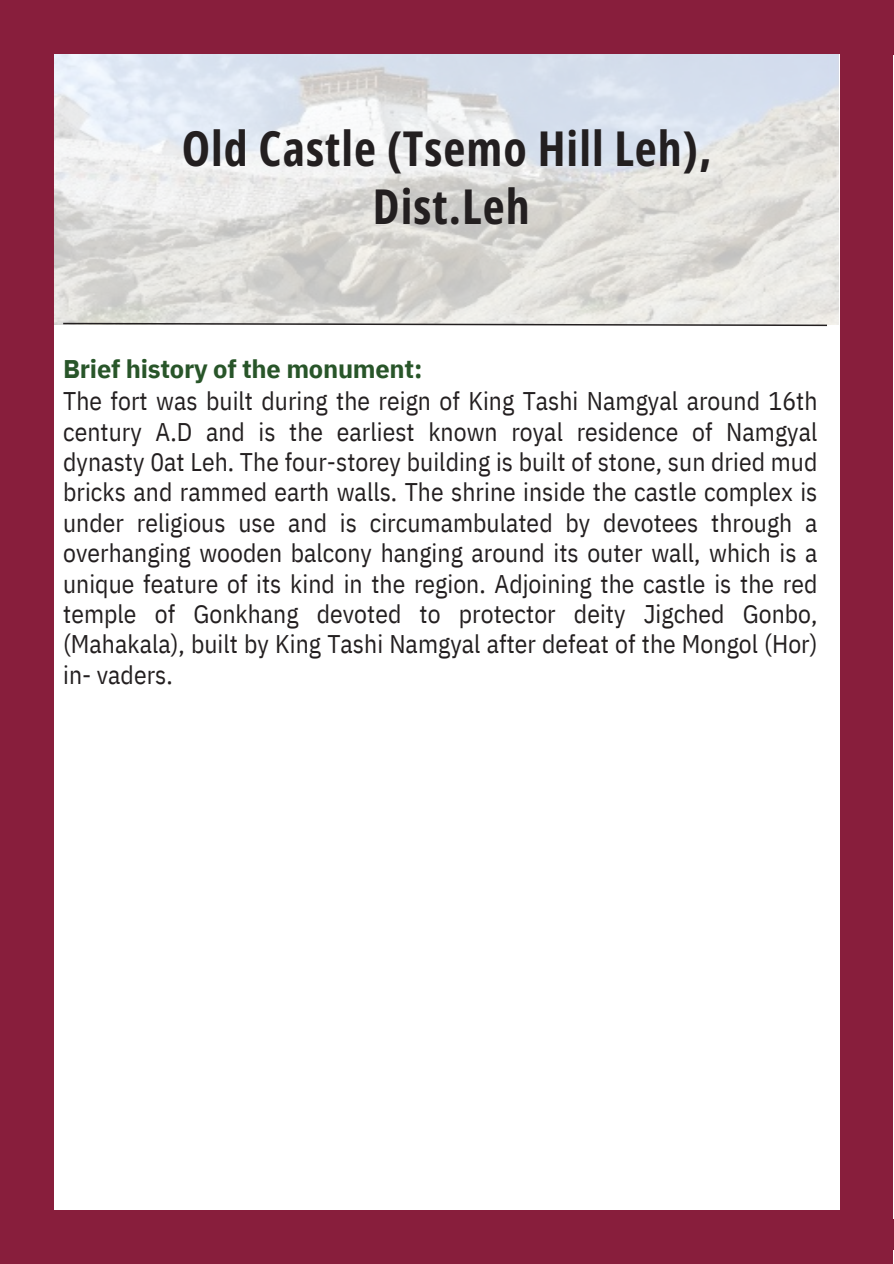
<style>
.page{position:relative;width:894px;height:1264px;background:#fff}
.page>*{position:absolute;margin:0;border:0;box-sizing:border-box;transform-origin:0 0}
.t1{font:700 48px/57.3px "Open Sans Condensed";letter-spacing:.02em;color:#231f20;text-align:center}
.t2{font:25.5px/30.3px "IBM Plex Sans Cond";color:#231f20;text-align:justify}
.t3{font:700 25.5px "IBM Plex Sans";letter-spacing:-.01em;color:#285529}
</style>
<div class="page">
<img style="left:54px;top:53px;width:784px;height:271px">
<div style="left:1px;top:26px;width:52px;height:1237px;background:#881e3c"></div>
<div style="left:840px;top:0;width:52px;height:1263px;background:#881e3c"></div>
<div style="left:22px;top:1210px;width:857px;height:53px;background:#881e3c"></div>
<div style="left:0;top:0;width:893px;height:53px;background:#881e3c"></div>
<svg style="left:63px;top:323px;width:763px;height:3px;background:#8b8988"></svg>
<hr style="left:891px;top:1219px;width:2px;height:29px;background:#881e3c">
<p class="t1" style="left:182px;top:119px;width:531px">Old Castle (Tsemo Hill Leh),<br>Dist.Leh</p>
<h1 class="t3" style="left:63px;top:351px;width:361px">Brief history of the monument:</h1>
<p class="t2" style="left:63px;top:385px;width:755px">The fort was built during the reign of King Tashi Namgyal around 16th century A.D and is the earliest known royal residence of Namgyal dynasty 0at Leh. The four-storey building is built of stone, sun dried mud bricks and rammed earth walls. The shrine inside the castle complex is under religious use and is circumambulated by devotees through a overhanging wooden balcony hanging around its outer wall, which is a unique feature of its kind in the region. Adjoining the castle is the red temple of Gonkhang devoted to protector deity Jigched Gonbo, (Mahakala), built by King Tashi Namgyal after defeat of the Mongol (Hor) in- vaders.</p>
</div>
